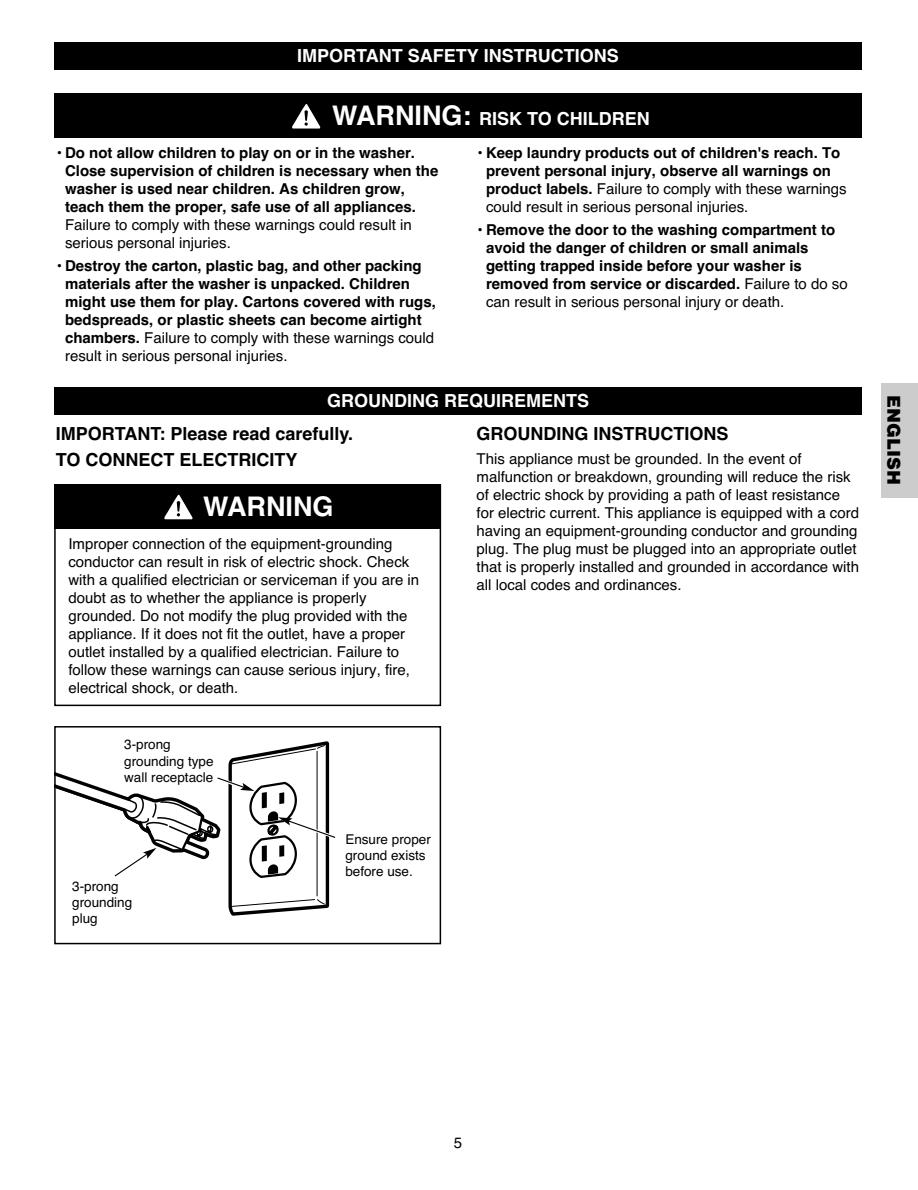
<style>
.page{position:relative;width:918px;height:1190px;background:#fff}
.page>*{position:absolute;margin:0;border:0;box-sizing:border-box;transform-origin:0 0}
.t1{font:700 27px "Helvetica";color:#fff}
.t2{font:700 18px/25.8px "Helvetica";color:#000}
.t3{font:700 18px "Helvetica";color:#fff}
.t4{font:900 18px "Helvetica";color:#000}
.t5{font:15px/18px "Helvetica";color:#000}
.t6{font:700 15px/18px "Helvetica";color:#000}
.t7{font:13.5px/16.2px "Helvetica";color:#000}
.s1{font-size:27px}
.s2{font-weight:400}
</style>
<div class="page">
<div style="left:881px;top:383px;width:37px;height:114px;background:#ccc"></div>
<div style="left:54px;top:43px;width:808px;height:27px;background:#000"></div>
<div style="left:54px;top:387px;width:808px;height:27px;background:#000"></div>
<div style="left:54px;top:484px;width:387px;height:222px;border:2px solid #000"></div>
<svg style="left:57px;top:741px;width:279px;height:175px"></svg>
<div style="left:54px;top:726px;width:387px;height:218px;border:2px solid #000"></div>
<div style="left:54px;top:484px;width:387px;height:45px;background:#000"></div>
<svg style="left:164px;top:495px;width:29px;height:24px"></svg>
<div style="left:54px;top:94px;width:808px;height:44px;background:#000"></div>
<svg style="left:292px;top:104px;width:28px;height:24px"></svg>
<p class="t3" style="left:297px;top:49px;width:323px">IMPORTANT SAFETY INSTRUCTIONS</p>
<p class="t3" style="left:332px;top:112px;width:319px"><span class="s1">WARNING:</span> RISK TO CHILDREN</p>
<p class="t6" style="left:65px;top:146px;width:375px;text-indent:-9px">• Do not allow children to play on or in the washer.<br>Close supervision of children is necessary when the washer is used near children. As children grow, teach them the proper, safe use of all appliances.</p>
<p class="t5" style="left:65px;top:218px;width:348px">Failure to comply with these warnings could result in serious personal injuries.</p>
<p class="t6" style="left:65px;top:258px;width:372px;text-indent:-9px">• Destroy the carton, plastic bag, and other packing materials after the washer is unpacked. Children might use them for play. Cartons covered with rugs, bedspreads, or plastic sheets can become airtight chambers. <span class="s2">Failure to comply with these warnings could result in serious personal injuries.</span></p>
<p class="t6" style="left:486px;top:146px;width:362px;text-indent:-9px">• Keep laundry products out of children's reach. To prevent personal injury, observe all warnings on product labels. <span class="s2">Failure to comply with these warnings could result in serious personal injuries.</span></p>
<p class="t6" style="left:486px;top:222px;width:363px;text-indent:-9px">• Remove the door to the washing compartment to avoid the danger of children or small animals getting trapped inside before your washer is removed from service or discarded. <span class="s2">Failure to do so can result in serious personal injury or death.</span></p>
<p class="t3" style="left:327px;top:394px;width:263px">GROUNDING REQUIREMENTS</p>
<p class="t2" style="left:56px;top:422px;width:299px">IMPORTANT: Please read carefully.<br>TO CONNECT ELECTRICITY</p>
<p class="t2" style="left:477px;top:422px;width:253px">GROUNDING INSTRUCTIONS</p>
<p class="t5" style="left:477px;top:451px;width:384px">This appliance must be grounded. In the event of malfunction or breakdown, grounding will reduce the risk of electric shock by providing a path of least resistance for electric current. This appliance is equipped with a cord having an equipment-grounding conductor and grounding plug. The plug must be plugged into an appropriate outlet that is properly installed and grounded in accordance with all local codes and ordinances.</p>
<h1 class="t1" style="left:203px;top:497px;width:132px">WARNING</h1>
<p class="t5" style="left:68px;top:536px;width:352px">Improper connection of the equipment-grounding conductor can result in risk of electric shock. Check with a qualified electrician or serviceman if you are in doubt as to whether the appliance is properly grounded. Do not modify the plug provided with the appliance. If it does not fit the outlet, have a proper outlet installed by a qualified electrician. Failure to follow these warnings can cause serious injury, fire, electrical shock, or death.</p>
<p class="t7" style="left:124px;top:737px;width:91px">3-prong grounding type wall receptacle</p>
<p class="t7" style="left:72px;top:879px;width:62px">3-prong grounding plug</p>
<p class="t7" style="left:345px;top:832px;width:87px">Ensure proper ground exists before use.</p>
<p class="t4" style="left:901px;top:395px;width:91px;rotate:90deg">ENGLISH</p>
<p class="t5" style="left:454px;top:1135px;width:10px">5</p>
</div>
